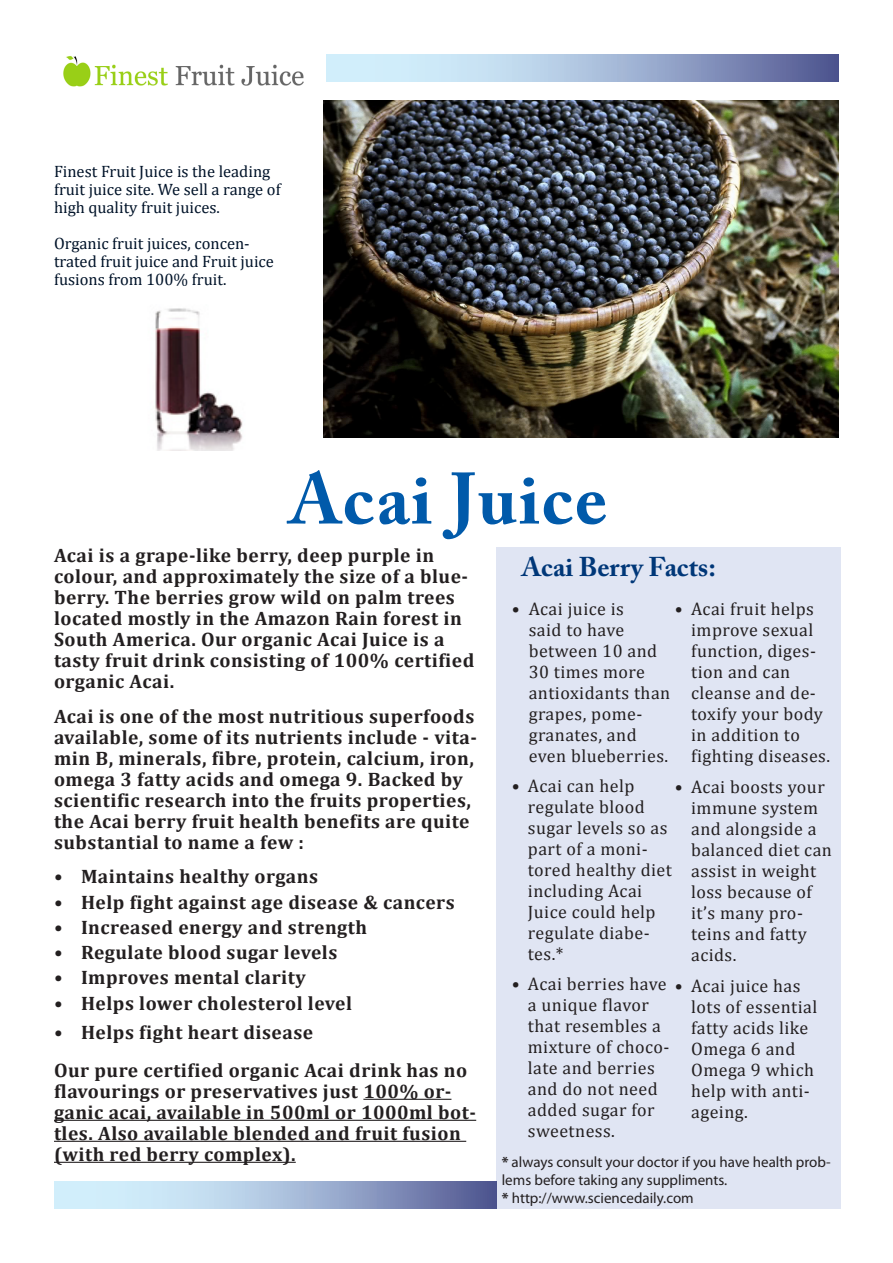
<style>
.page{position:relative;width:893px;height:1263px;background:#fff}
.page>*{position:absolute;margin:0;border:0;box-sizing:border-box;transform-origin:0 0}
.t1{font:700 72px "Adobe Caslon Pro";letter-spacing:.025em;color:#015aaa}
.Address{font:700 27px "Adobe Caslon Pro";color:#003778}
.Body{font:700 19.5px/21px "Cambria";letter-spacing:.025em;color:#231f20}
.Bulleted_Text{font:18px/21px "Cambria";letter-spacing:.025em;color:#231f20}
.Address-2{font:16.5px/18px "Cambria";color:#001329}
.Address-3{font:15px/18px "Myriad Pro";color:#231f20}
.s1{font-weight:700}
</style>
<div class="page">
<div style="left:496px;top:547px;width:345px;height:662px;background:#e0e5f3"></div>
<svg style="left:327px;top:55px;width:512px;height:27px;background:#a4b8d6"></svg>
<svg style="left:54px;top:1182px;width:442px;height:27px;background:#a4b8d6"></svg>
<img style="left:63px;top:56px;width:240px;height:31px">
<hr style="left:363px;top:1099px;width:88px;height:1px;background:#231f20">
<hr style="left:54px;top:1120px;width:422px;height:1px;background:#231f20">
<hr style="left:54px;top:1141px;width:412px;height:1px;background:#231f20">
<hr style="left:54px;top:1162px;width:242px;height:1px;background:#231f20">
<img style="left:155px;top:308px;width:88px;height:142px">
<img style="left:323px;top:101px;width:516px;height:336px">
<p class="Address-2" style="left:54px;top:162px;width:228px">Finest Fruit Juice is the leading fruit juice site. We sell a range of high quality fruit juices.</p>
<p class="Address-2" style="left:54px;top:234px;width:221px">Organic fruit juices, concen&shy;trated fruit juice and Fruit juice fusions from 100% fruit.</p>
<p class="t1" style="left:289px;top:456px;width:319px">Acai Juice</p>
<p class="Body" style="left:54px;top:544px;width:422px">Acai is a grape-like berry, deep purple in colour, and approximately the size of a blue&shy;berry. The berries grow wild on palm trees located mostly in the Amazon Rain forest in South America. Our organic Acai Juice is a tasty fruit drink consisting of 100% certified organic Acai.</p>
<p class="Body" style="left:54px;top:705px;width:425px">Acai is one of the most nutritious superfoods available, some of its nutrients include - vita&shy;min B, minerals, fibre, protein, calcium, iron, omega 3 fatty acids and omega 9. Backed by scientific research into the fruits properties, the Acai berry fruit health benefits are quite substantial to name a few :</p>
<p class="Body" style="left:54px;top:865px;width:266px">• Maintains healthy organs</p>
<p class="Body" style="left:54px;top:891px;width:402px">• Help fight against age disease &amp; cancers</p>
<p class="Body" style="left:54px;top:916px;width:315px">• Increased energy and strength</p>
<p class="Body" style="left:54px;top:941px;width:285px">• Regulate blood sugar levels</p>
<p class="Body" style="left:54px;top:966px;width:253px">• Improves mental clarity</p>
<p class="Body" style="left:54px;top:992px;width:300px">• Helps lower cholesterol level</p>
<p class="Body" style="left:54px;top:1021px;width:261px">• Helps fight heart disease</p>
<p class="Body" style="left:54px;top:1059px;width:424px">Our pure certified organic Acai drink has no flavourings or preservatives just 100% or&shy;ganic acai, available in 500ml or 1000ml bot&shy;tles. Also available blended and fruit fusion (with red berry complex).</p>
<p class="Address" style="left:522px;top:551px;width:196px">Acai Berry Facts:</p>
<p class="Bulleted_Text" style="left:691px;top:598px;width:141px;text-indent:-16px">• Acai fruit helps improve sexual function, diges&shy;tion and can cleanse and de&shy;toxify your body in addition to fighting diseases.</p>
<p class="Bulleted_Text" style="left:691px;top:776px;width:142px;text-indent:-16px">• Acai boosts your immune system and alongside a balanced diet can assist in weight loss because of it’s many pro&shy;teins and fatty acids.</p>
<p class="Bulleted_Text" style="left:691px;top:975px;width:128px;text-indent:-16px">• Acai juice has lots of essential fatty acids like<br>Omega 6 and<br>Omega 9 which help with anti&shy;ageing.</p>
<p class="Bulleted_Text" style="left:529px;top:598px;width:143px;text-indent:-17px">• Acai juice is<br>said to have between 10 and<br>30 times more antioxidants than grapes, pome&shy;granates, and even blueberries.</p>
<p class="Bulleted_Text" style="left:528px;top:775px;width:145px;text-indent:-16px">• Acai can help regulate blood sugar levels so as part of a moni&shy;tored healthy diet including Acai<br>Juice could help regulate diabe&shy;tes.*</p>
<p class="Bulleted_Text" style="left:528px;top:974px;width:143px;text-indent:-16px">• Acai berries have a unique flavor that resembles a mixture of choco&shy;late and berries and do not need added sugar for sweetness.</p>
<p class="Address-3" style="left:502px;top:1152px;width:331px"><span class="s1">*</span> always consult your doctor if you have health prob&shy;lems before taking any suppliments.<br><span class="s1">*</span> http://www.sciencedaily.com</p>
</div>
